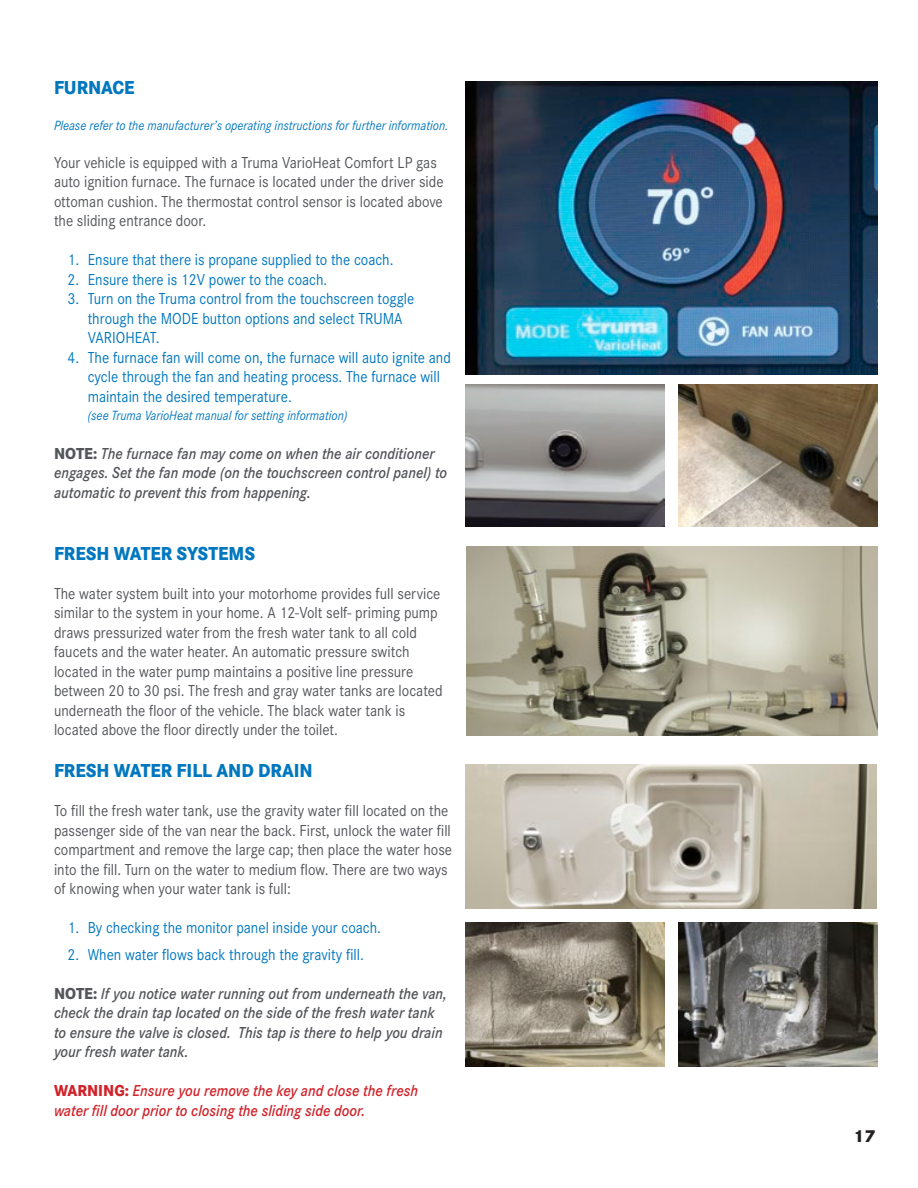
<style>
.page{position:relative;width:918px;height:1188px;background:#fff}
.page>*{position:absolute;margin:0;border:0;box-sizing:border-box;transform-origin:0 0}
.Indented_Body{font:800 19.5px "Corporate S Pro";color:#0077bf;scale:.9 1}
.t1{font:800 18px "Corporate S Pro";color:#231f20}
.Indented_Body-2{font:16.5px/19.5px "Corporate S Pro";color:#54555a;scale:.9 1}
.t2{font:16.5px/19.5px "Corporate S Pro";color:#0077bf;scale:.9 1}
.Indented_Body-3{font:italic 600 16.5px/19.5px "Corporate S Pro";color:#54555a;scale:.9 1}
.Indented_Body-4{font:italic 600 16.5px/19.5px "Corporate S Pro";color:#d1232a;scale:.9 1}
.Indented_Body-5{font:italic 13.8px "Corporate S Pro";color:#0077bf;scale:.9 1}
.s1{font-weight:800;font-style:normal}
</style>
<div class="page">
<img style="left:466px;top:81px;width:412px;height:293px">
<img style="left:467px;top:547px;width:411px;height:188px">
<img style="left:678px;top:384px;width:200px;height:143px">
<img style="left:466px;top:384px;width:199px;height:143px">
<img style="left:466px;top:922px;width:198px;height:144px">
<img style="left:466px;top:764px;width:411px;height:144px">
<img style="left:679px;top:922px;width:199px;height:144px">
<p class="Indented_Body" style="left:54px;top:72px;width:91px">FURNACE</p>
<p class="Indented_Body-5" style="left:54px;top:115px;width:440px">Please refer to the manufacturer’s operating instructions for further information.</p>
<p class="Indented_Body-2" style="left:54px;top:151px;width:434px">Your vehicle is equipped with a Truma VarioHeat Comfort LP gas auto ignition furnace. The furnace is located under the driver side ottoman cushion. The thermostat control sensor is located above the sliding entrance door.</p>
<p class="t2" style="left:68px;top:249px;width:364px">1. Ensure that there is propane supplied to the coach.</p>
<p class="t2" style="left:68px;top:268px;width:290px">2. Ensure there is 12V power to the coach.</p>
<p class="t2" style="left:88px;top:288px;width:364px;text-indent:-20px">3. Turn on the Truma control from the touchscreen toggle through the MODE button options and select TRUMA<br>VARIOHEAT.</p>
<p class="t2" style="left:88px;top:346px;width:405px;text-indent:-20px">4. The furnace fan will come on, the furnace will auto ignite and cycle through the fan and heating process. The furnace will maintain the desired temperature.</p>
<p class="Indented_Body-5" style="left:88px;top:405px;width:290px">(see Truma VarioHeat manual for setting information)</p>
<p class="Indented_Body-3" style="left:54px;top:442px;width:438px"><span class="s1">NOTE:</span> The furnace fan may come on when the air conditioner engages. Set the fan mode (on the touchscreen control panel) to automatic to prevent this from happening.</p>
<p class="Indented_Body" style="left:54px;top:538px;width:225px">FRESH WATER SYSTEMS</p>
<p class="Indented_Body-2" style="left:54px;top:582px;width:433px">The water system built into your motorhome provides full service similar to the system in your home. A 12-Volt self- priming pump draws pressurized water from the fresh water tank to all cold faucets and the water heater. An automatic pressure switch located in the water pump maintains a positive line pressure between 20 to 30 psi. The fresh and gray water tanks are located underneath the floor of the vehicle. The black water tank is located above the floor directly under the toilet.</p>
<p class="Indented_Body" style="left:54px;top:755px;width:289px">FRESH WATER FILL AND DRAIN</p>
<p class="Indented_Body-2" style="left:54px;top:800px;width:444px">To fill the fresh water tank, use the gravity water fill located on the passenger side of the van near the back. First, unlock the water fill compartment and remove the large cap; then place the water hose into the fill. Turn on the water to medium flow. There are two ways of knowing when your water tank is full:</p>
<p class="t2" style="left:68px;top:917px;width:350px">1. By checking the monitor panel inside your coach.</p>
<p class="t2" style="left:68px;top:943px;width:331px">2. When water flows back through the gravity fill.</p>
<p class="Indented_Body-3" style="left:54px;top:982px;width:438px"><span class="s1">NOTE:</span> If you notice water running out from underneath the van, check the drain tap located on the side of the fresh water tank to ensure the valve is closed. This tap is there to help you drain your fresh water tank.</p>
<p class="Indented_Body-4" style="left:54px;top:1080px;width:406px"><span class="s1">WARNING:</span> Ensure you remove the key and close the fresh water fill door prior to closing the sliding side door.</p>
<p class="t1" style="left:853px;top:1121px;width:24px">17</p>
</div>
